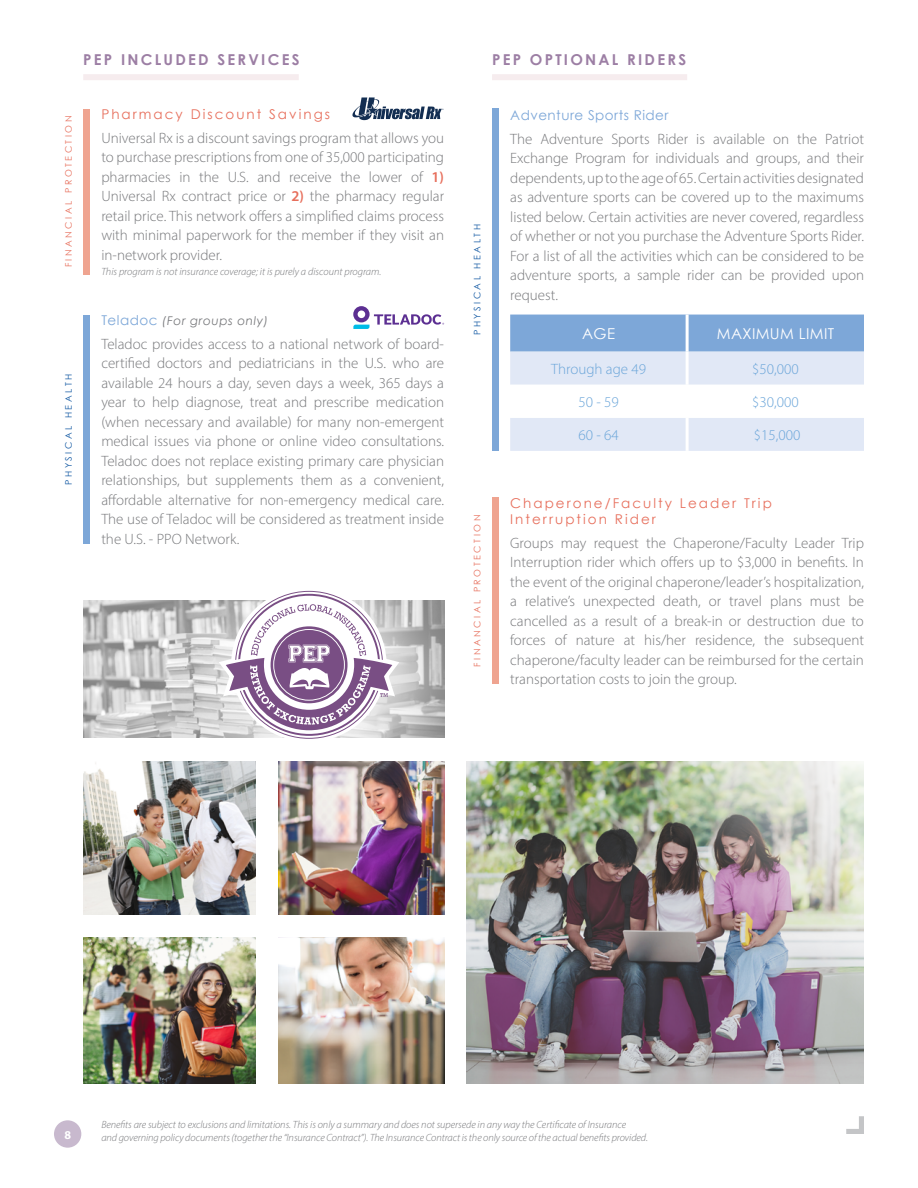
<style>
.page{position:relative;width:918px;height:1188px;background:#fff}
.page>*{position:absolute;margin:0;border:0;box-sizing:border-box;transform-origin:0 0}
.t1{font:300 15px/19.5px "Myriad Pro";color:#77787b;text-align:justify}
.t2{font:300 15px "Myriad Pro";color:#6aa5d9}
.t3{font:700 15px "Century Gothic";letter-spacing:.15em;color:#9c7ea4}
.t4{font:15px "Century Gothic";letter-spacing:.025em;color:#fff}
.t5{font:13.5px/16.2px "Century Gothic";letter-spacing:.15em;color:#e76f5c}
.t6{font:13.5px "Century Gothic";letter-spacing:.035em;color:#7da7d8}
.t7{font:italic 12px "Century Gothic";letter-spacing:.05em;color:#77787b}
.t8{font:700 12px "Myriad Pro";color:#fff}
.t9{font:italic 300 10.5px/12.6px "Myriad Pro";letter-spacing:-.005em;color:#77787b}
.t10{font:9px "Century Gothic";letter-spacing:.28em;color:#e76f5c}
.t11{font:9px "Century Gothic";letter-spacing:.28em;color:#1057a2}
.s1{font-weight:600;color:#e76f5c}
.s2{font-style:normal;font-size:13.5px;color:#7da7d8}
</style>
<div class="page">
<div style="left:54px;top:1120px;width:27px;height:28px;background:#c8b9ce;border-radius:50%"></div>
<img style="left:466px;top:761px;width:398px;height:323px">
<svg style="left:846px;top:1116px;width:18px;height:18px"></svg>
<div style="left:83px;top:74px;width:216px;height:6px;background:#f6ecee"></div>
<svg style="left:352px;top:97px;width:92px;height:23px"></svg>
<svg style="left:353px;top:306px;width:91px;height:23px"></svg>
<div style="left:492px;top:74px;width:195px;height:6px;background:#f6ecee"></div>
<img style="left:83px;top:601px;width:77px;height:136px">
<div style="left:160px;top:525px;width:317px;height:297px;background:#fff;opacity:.8"></div>
<svg style="left:218px;top:586px;width:182px;height:157px"></svg>
<div style="left:83px;top:315px;width:7px;height:229px;background:#7da7d8"></div>
<div style="left:492px;top:109px;width:7px;height:342px;background:#7da7d8"></div>
<div style="left:83px;top:109px;width:7px;height:165px;background:#efa490"></div>
<div style="left:492px;top:498px;width:7px;height:186px;background:#efa490"></div>
<img style="left:279px;top:761px;width:165px;height:154px">
<img style="left:83px;top:761px;width:173px;height:154px">
<img style="left:279px;top:938px;width:165px;height:146px">
<img style="left:83px;top:938px;width:173px;height:146px">
<svg style="left:510px;top:315px;width:354px;height:136px"></svg>
<hr style="left:686px;top:315px;width:3px;height:37px;background:#fff">
<hr style="left:686px;top:352px;width:3px;height:33px;background:#fff">
<hr style="left:686px;top:385px;width:3px;height:33px;background:#fff">
<hr style="left:686px;top:418px;width:3px;height:33px;background:#fff">
<p class="t3" style="left:83px;top:48px;width:218px">PEP INCLUDED SERVICES</p>
<p class="t10" style="left:62px;top:267px;width:153px;rotate:-90deg">FINANCIAL PROTECTION</p>
<p class="t11" style="left:62px;top:485px;width:112px;rotate:-90deg">PHYSICAL HEALTH</p>
<p class="t5" style="left:101px;top:106px;width:230px">Pharmacy Discount Savings</p>
<p class="t1" style="left:101px;top:128px;width:344px">Universal Rx is a discount savings program that allows you to purchase prescriptions from one of 35,000 participating pharmacies in the U.S. and receive the lower of <span class="s1">1)<br></span>Universal Rx contract price or <span class="s1">2)</span> the pharmacy regular retail price. This network offers a simplified claims process with minimal paperwork for the member if they visit an in-network provider.</p>
<p class="t9" style="left:101px;top:265px;width:282px">This program is not insurance coverage; it is purely a discount program.</p>
<p class="t7" style="left:101px;top:312px;width:168px"><span class="s2">Teladoc</span> (For groups only)</p>
<p class="t1" style="left:101px;top:334px;width:344px">Teladoc provides access to a national network of board&shy;certified doctors and pediatricians in the U.S. who are available 24 hours a day, seven days a week, 365 days a year to help diagnose, treat and prescribe medication (when necessary and available) for many non-emergent medical issues via phone or online video consultations.<br>Teladoc does not replace existing primary care physician relationships, but supplements them as a convenient, affordable alternative for non-emergency medical care.<br>The use of Teladoc will be considered as treatment inside the U.S. - PPO Network.</p>
<p class="t3" style="left:492px;top:48px;width:196px">PEP OPTIONAL RIDERS</p>
<p class="t11" style="left:471px;top:335px;width:112px;rotate:-90deg">PHYSICAL HEALTH</p>
<p class="t6" style="left:510px;top:106px;width:160px">Adventure Sports Rider</p>
<p class="t1" style="left:510px;top:129px;width:355px">The Adventure Sports Rider is available on the Patriot Exchange Program for individuals and groups, and their dependents, up to the age of 65. Certain activities designated as adventure sports can be covered up to the maximums listed below. Certain activities are never covered, regardless of whether or not you purchase the Adventure Sports Rider.<br>For a list of all the activities which can be considered to be adventure sports, a sample rider can be provided upon request.</p>
<p class="t4" style="left:582px;top:323px;width:34px">AGE</p>
<p class="t4" style="left:717px;top:323px;width:119px">MAXIMUM LIMIT</p>
<p class="t2" style="left:551px;top:360px;width:96px">Through age 49</p>
<p class="t2" style="left:752px;top:360px;width:48px">$50,000</p>
<p class="t2" style="left:579px;top:393px;width:42px">50 - 59</p>
<p class="t2" style="left:752px;top:393px;width:48px">$30,000</p>
<p class="t2" style="left:579px;top:426px;width:42px">60 - 64</p>
<p class="t2" style="left:754px;top:426px;width:48px">$15,000</p>
<p class="t10" style="left:471px;top:667px;width:153px;rotate:-90deg">FINANCIAL PROTECTION</p>
<p class="t5" style="left:510px;top:495px;width:263px">Chaperone/Faculty Leader Trip<br>Interruption Rider</p>
<p class="t1" style="left:510px;top:533px;width:355px">Groups may request the Chaperone/Faculty Leader Trip Interruption rider which offers up to $3,000 in benefits. In the event of the original chaperone/leader’s hospitalization, a relative’s unexpected death, or travel plans must be cancelled as a result of a break-in or destruction due to forces of nature at his/her residence, the subsequent chaperone/faculty leader can be reimbursed for the certain transportation costs to join the group.</p>
<p class="t8" style="left:64px;top:1127px;width:8px">8</p>
<p class="t9" style="left:101px;top:1118px;width:548px">Benefits are subject to exclusions and limitations. This is only a summary and does not supersede in any way the Certificate of Insurance<br>and governing policy documents (together the “Insurance Contract”). The Insurance Contract is the only source of the actual benefits provided.</p>
</div>
